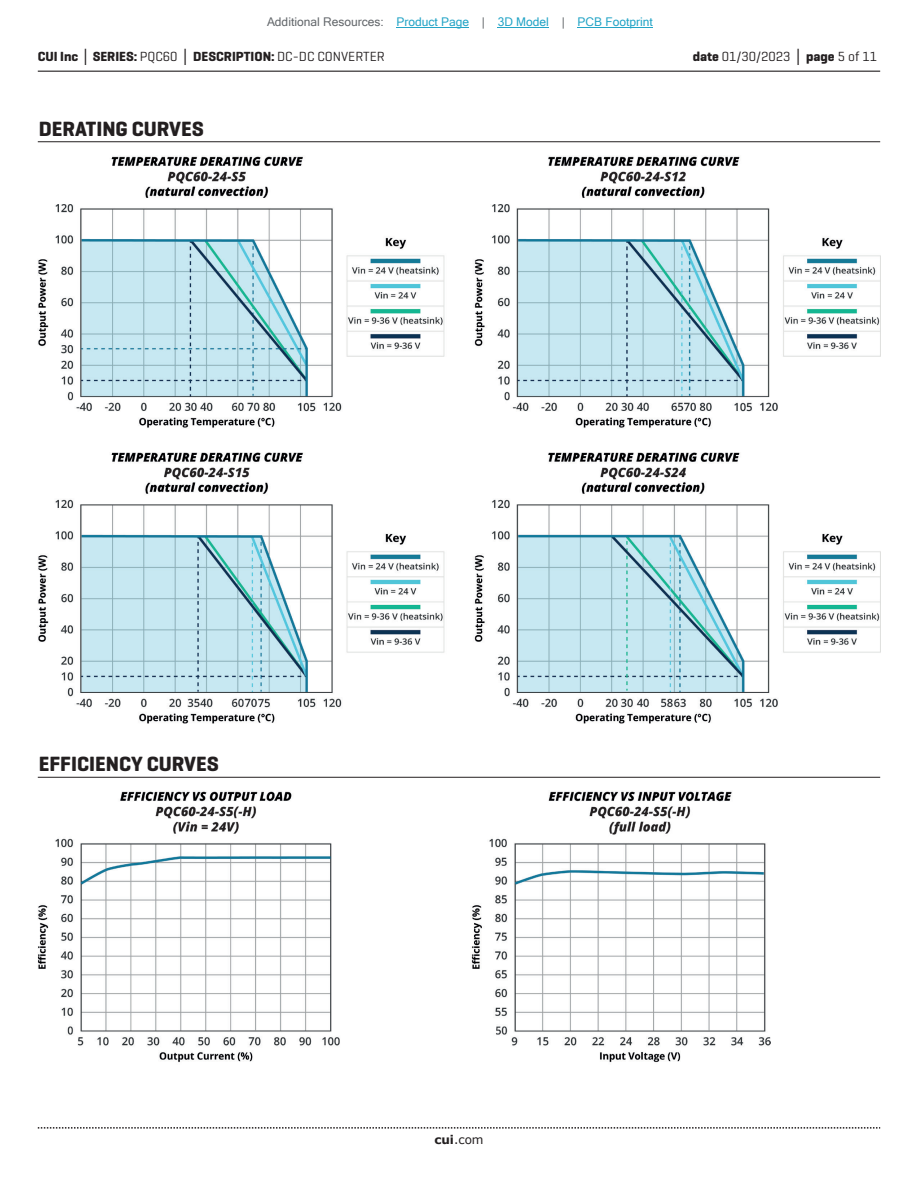
<style>
.page{position:relative;width:918px;height:1188px;background:#fff}
.page>*{position:absolute;margin:0;border:0;box-sizing:border-box;transform-origin:0 0}
.t1{font:700 21px "Geogrotesque";color:#231f20}
.t2{font:700 13.5px "Geogrotesque";color:#231f20}
.t3{font:13.5px "Geogrotesque";color:#231f20}
.t4{font:12px "Microsoft Sans Serif";color:#23a4c6}
.t5{font:12px "Verdana";color:#231f20}
.s1{color:#63676b}
.s2{font-family:"Verdana"}
.s3{font-weight:400}
.s4{font-weight:700}
.s5{font-family:"Verdana";font-weight:700}
</style>
<div class="page">
<hr style="left:38px;top:71px;width:842px;height:1px;background:#231f20">
<svg style="left:38px;top:1127px;width:842px;height:2px"></svg>
<hr style="left:38px;top:141px;width:842px;height:1px;background:#231f20">
<hr style="left:38px;top:777px;width:842px;height:1px;background:#231f20">
<img style="left:38px;top:156px;width:842px;height:567px">
<img style="left:38px;top:791px;width:732px;height:272px">
<hr style="left:397px;top:27px;width:72px;height:1px;background:#23a4c6">
<hr style="left:498px;top:27px;width:51px;height:1px;background:#23a4c6">
<hr style="left:578px;top:27px;width:75px;height:1px;background:#23a4c6">
<p class="t4" style="left:267px;top:15px;width:387px"><span class="s1">Additional Resources:</span> Product Page <span class="s1">|</span> 3D Model <span class="s1">|</span> PCB Footprint</p>
<p class="t2" style="left:38px;top:48px;width:349px">CUI Inc <span class="s2">│</span> SERIES: <span class="s3">PQC60</span> <span class="s2">│</span> DESCRIPTION: <span class="s3">DC-DC CONVERTER</span></p>
<p class="t3" style="left:693px;top:48px;width:186px"><span class="s4">date</span> 01/30/2023 <span class="s5">│</span> <span class="s4">page</span> 5 of 11</p>
<h1 class="t1" style="left:39px;top:116px;width:167px">DERATING CURVES</h1>
<h1 class="t1" style="left:39px;top:751px;width:181px">EFFICIENCY CURVES</h1>
<p class="t5" style="left:434px;top:1131px;width:51px"><span class="s4">cui</span>.com</p>
</div>
